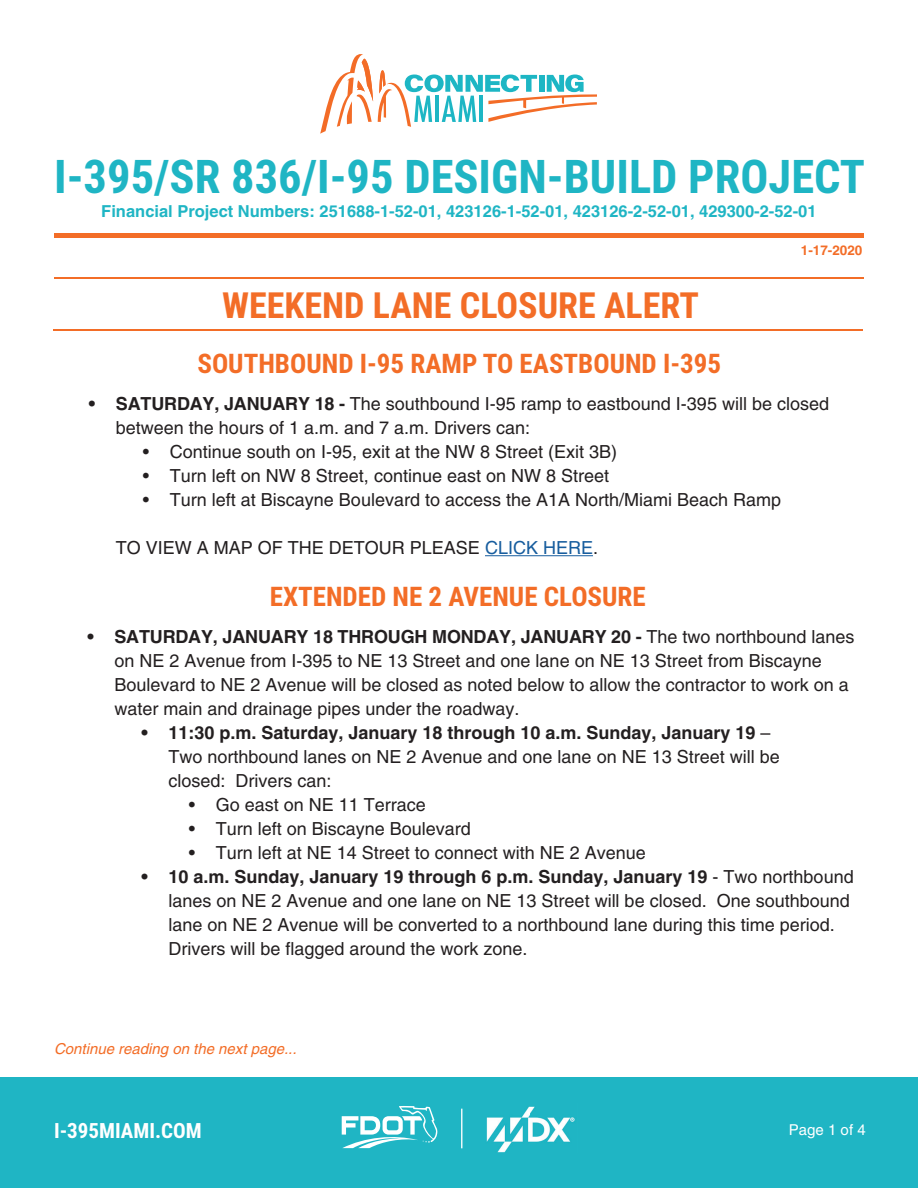
<style>
.page{position:relative;width:918px;height:1188px;background:#fff}
.page>*{position:absolute;margin:0;border:0;box-sizing:border-box;transform-origin:0 0}
.t1{font:700 46.5px "Roboto Condensed";color:#1fb5c4}
.t2{font:700 36px "Roboto Condensed";color:#f36d27}
.t3{font:700 27px "Roboto Condensed";color:#f36d27}
.t4{font:700 21px "Roboto Condensed";color:#fff}
.t5{font:18px/24px "Helvetica";color:#231f20}
.t6{font:700 16.5px "Helvetica";color:#1fb5c4}
.t7{font:italic 15px "Helvetica";color:#f36d27}
.t8{font:15px "Helvetica";color:#fff}
.t9{font:700 13.5px "Helvetica";color:#f36d27}
.s1{font-weight:700}
.s2{color:#175d9e}
</style>
<div class="page">
<div style="left:0;top:1077px;width:918px;height:111px;background:#1fb5c4"></div>
<hr style="left:461px;top:1109px;width:1px;height:39px;background:#fff">
<svg style="left:342px;top:1106px;width:95px;height:42px"></svg>
<img style="left:486px;top:1106px;width:89px;height:47px">
<svg style="left:320px;top:54px;width:277px;height:80px"></svg>
<div style="left:54px;top:233px;width:810px;height:5px;background:#f36d27"></div>
<hr style="left:53px;top:330px;width:810px;height:1px;background:#f36d27">
<hr style="left:54px;top:277px;width:810px;height:2px;background:#f36d27">
<hr style="left:485px;top:555px;width:108px;height:1px;background:#175d9e">
<h1 class="t1" style="left:54px;top:144px;width:813px">I-395/SR 836/I-95 DESIGN-BUILD PROJECT</h1>
<p class="t6" style="left:101px;top:201px;width:717px">Financial Project Numbers: 251688-1-52-01, 423126-1-52-01, 423126-2-52-01, 429300-2-52-01</p>
<p class="t9" style="left:801px;top:242px;width:63px">1-17-2020</p>
<h2 class="t2" style="left:222px;top:280px;width:478px">WEEKEND LANE CLOSURE ALERT</h2>
<h3 class="t3" style="left:197px;top:344px;width:525px">SOUTHBOUND I-95 RAMP TO EASTBOUND I-395</h3>
<p class="t5" style="left:116px;top:392px;width:715px;text-indent:-27px"><span class="s1">• SATURDAY, JANUARY 18 -</span> The southbound I-95 ramp to eastbound I-395 will be closed between the hours of 1 a.m. and 7 a.m. Drivers can:</p>
<p class="t5" style="left:143px;top:440px;width:476px">• Continue south on I-95, exit at the NW 8 Street (Exit 3B)</p>
<p class="t5" style="left:143px;top:464px;width:468px">• Turn left on NW 8 Street, continue east on NW 8 Street</p>
<p class="t5" style="left:143px;top:488px;width:640px">• Turn left at Biscayne Boulevard to access the A1A North/Miami Beach Ramp</p>
<p class="t5" style="left:116px;top:536px;width:484px">TO VIEW A MAP OF THE DETOUR PLEASE <span class="s2">CLICK HERE</span>.</p>
<h3 class="t3" style="left:270px;top:578px;width:378px">EXTENDED NE 2 AVENUE CLOSURE</h3>
<p class="t5" style="left:114px;top:625px;width:742px;text-indent:-27px"><span class="s1">• SATURDAY, JANUARY 18 THROUGH MONDAY, JANUARY 20 -</span> The two northbound lanes on NE 2 Avenue from I-395 to NE 13 Street and one lane on NE 13 Street from Biscayne Boulevard to NE 2 Avenue will be closed as noted below to allow the contractor to work on a water main and drainage pipes under the roadway.</p>
<p class="t5" style="left:168px;top:721px;width:613px;text-indent:-27px"><span class="s1">• 11:30 p.m. Saturday, January 18 through 10 a.m. Sunday, January 19</span> –<br>Two northbound lanes on NE 2 Avenue and one lane on NE 13 Street will be closed: Drivers can:</p>
<p class="t5" style="left:189px;top:793px;width:239px">• Go east on NE 11 Terrace</p>
<p class="t5" style="left:189px;top:817px;width:284px">• Turn left on Biscayne Boulevard</p>
<p class="t5" style="left:189px;top:841px;width:459px">• Turn left at NE 14 Street to connect with NE 2 Avenue</p>
<p class="t5" style="left:168px;top:865px;width:687px;text-indent:-27px"><span class="s1">• 10 a.m. Sunday, January 19 through 6 p.m. Sunday, January 19</span> - Two northbound lanes on NE 2 Avenue and one lane on NE 13 Street will be closed. One southbound lane on NE 2 Avenue will be converted to a northbound lane during this time period.<br>Drivers will be flagged around the work zone.</p>
<p class="t7" style="left:54px;top:1040px;width:244px">Continue reading on the next page...</p>
<p class="t4" style="left:54px;top:1116px;width:149px">I-395MIAMI.COM</p>
<p class="t8" style="left:789px;top:1121px;width:78px">Page 1 of 4</p>
</div>
